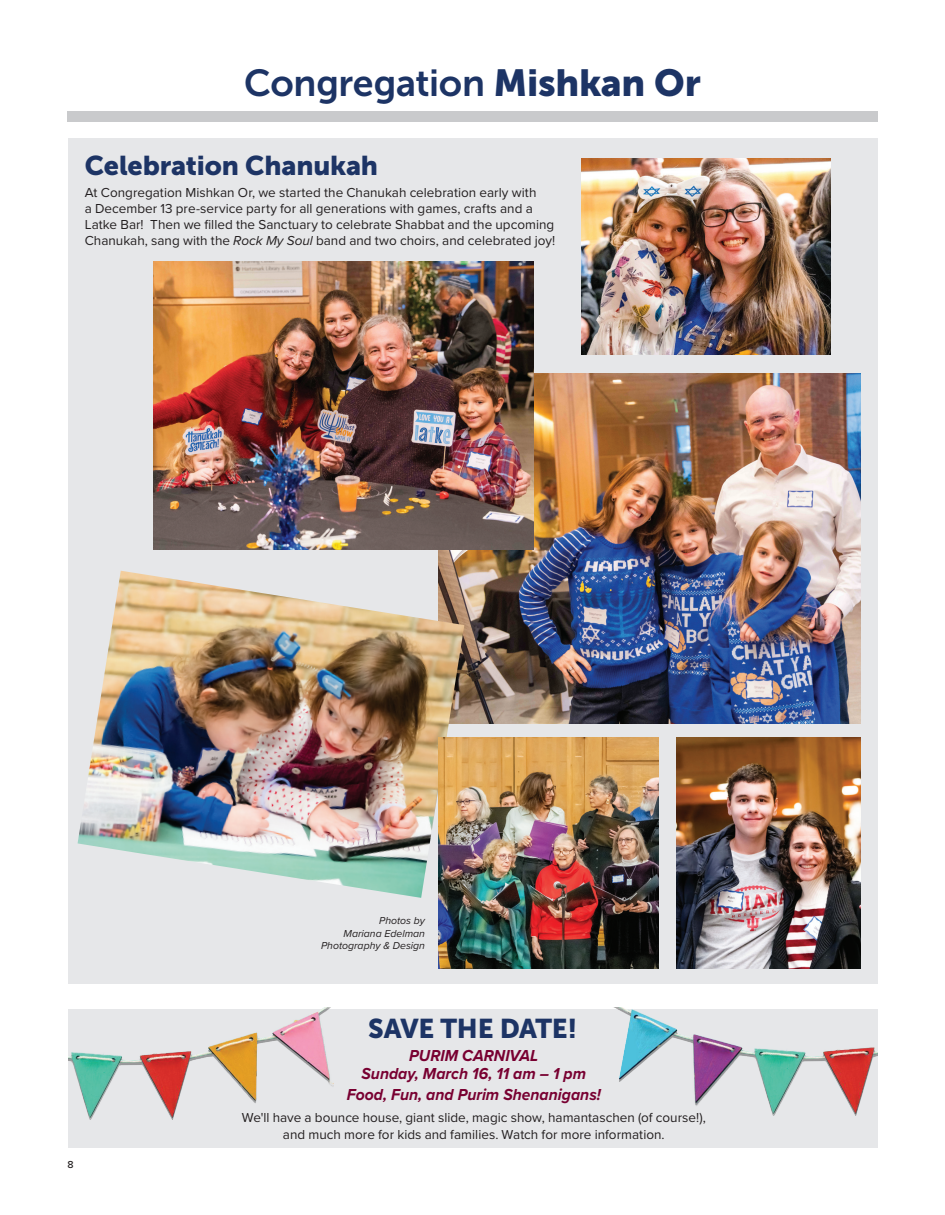
<style>
.page{position:relative;width:945px;height:1215px;background:#fff}
.page>*{position:absolute;margin:0;border:0;box-sizing:border-box;transform-origin:0 0}
.t1{font:37.5px "Museo Sans 700";letter-spacing:-.01em;color:#1d3465}
.t2{font:27px "Museo Sans 900";letter-spacing:-.01em;color:#1d3465}
.t3{font:italic 700 16.5px/18px "Proxima Nova";color:#780031;text-align:center;scale:.95 1}
.t4{font:13.5px/15.9px "Proxima Nova";color:#231f20}
.t5{font:italic 10.5px/12.6px "Proxima Nova";color:#231f20;text-align:right}
.t6{font:500 10.5px "Proxima Nova";color:#231f20}
.s1{font-family:"Museo Sans 900"}
.s2{font-style:italic}
</style>
<div class="page">
<div style="left:67px;top:111px;width:811px;height:11px;background:#c9cacc"></div>
<div style="left:68px;top:138px;width:810px;height:845px;background:#e6e7e9"></div>
<img style="left:581px;top:158px;width:249px;height:196px">
<img style="left:439px;top:373px;width:421px;height:351px">
<img style="left:154px;top:262px;width:380px;height:287px">
<img style="left:78px;top:571px;width:386px;height:327px">
<img style="left:439px;top:737px;width:219px;height:231px">
<img style="left:677px;top:737px;width:183px;height:231px">
<div style="left:68px;top:1009px;width:810px;height:139px;background:#e6e7e9"></div>
<img style="left:68px;top:1008px;width:265px;height:112px">
<img style="left:616px;top:1008px;width:262px;height:107px">
<h1 class="t1" style="left:244px;top:62px;width:458px">Congregation <span class="s1">Mishkan Or</span></h1>
<h2 class="t2" style="left:85px;top:150px;width:295px">Celebration Chanukah</h2>
<p class="t4" style="left:85px;top:184px;width:472px">At Congregation Mishkan Or, we started the Chanukah celebration early with<br>a December 13 pre-service party for all generations with games, crafts and a Latke Bar! Then we filled the Sanctuary to celebrate Shabbat and the upcoming Chanukah, sang with the <span class="s2">Rock My Soul</span> band and two choirs, and celebrated joy!</p>
<p class="t6" style="left:68px;top:1156px;width:8px">8</p>
<p class="t5" style="left:321px;top:914px;width:106px">Photos by<br>Mariana Edelman<br>Photography &amp; Design</p>
<h2 class="t2" style="left:368px;top:1014px;width:211px">SAVE THE DATE!</h2>
<p class="t3" style="left:362px;top:1046px;width:238px">PURIM CARNIVAL<br>Sunday, March 16, 11 am – 1 pm</p>
<p class="t3" style="left:347px;top:1085px;width:269px">Food, Fun, and Purim Shenanigans!</p>
<p class="t4" style="left:242px;top:1109px;width:466px;line-height:16.5px;text-align:center">We'll have a bounce house, giant slide, magic show, hamantaschen (of course!), and much more for kids and families. Watch for more information.</p>
</div>
